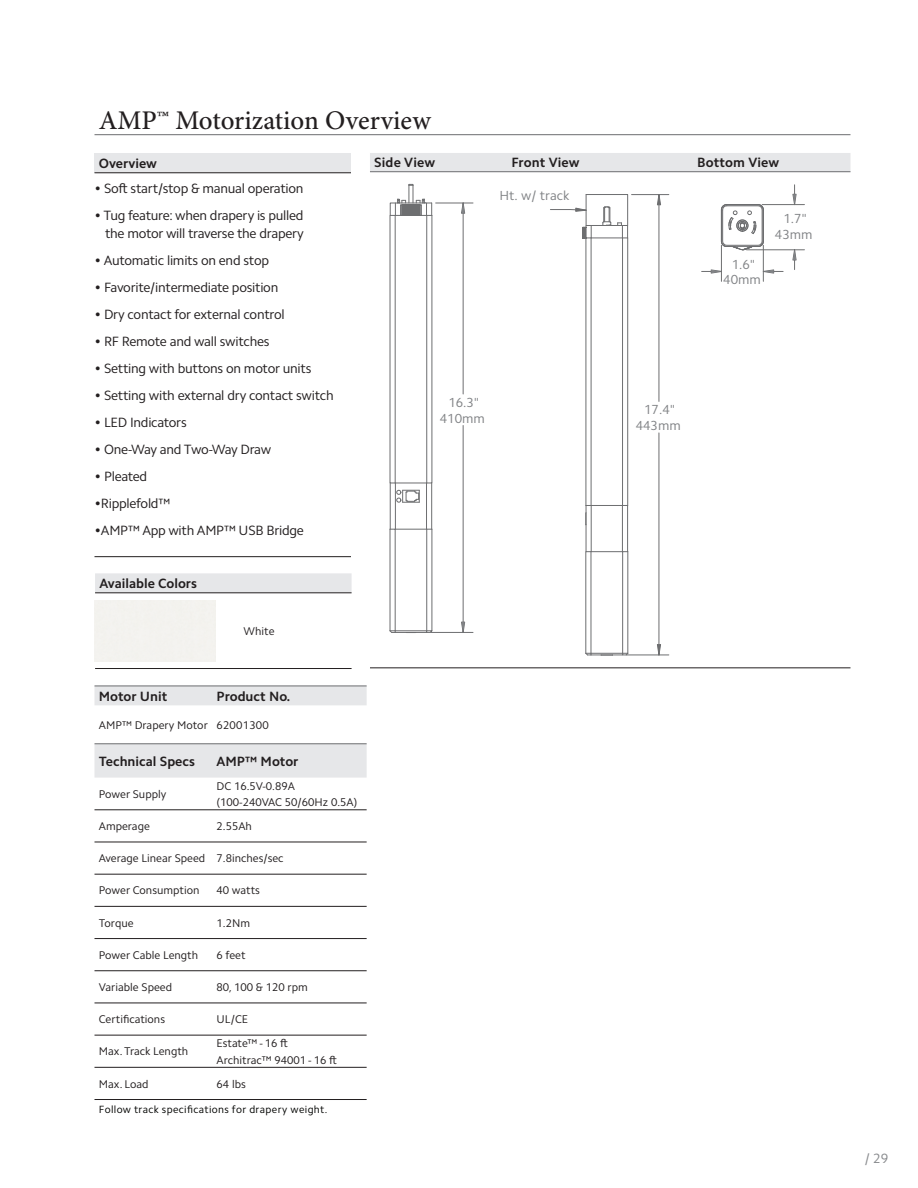
<style>
.page{position:relative;width:918px;height:1188px;background:#fff}
.page>*{position:absolute;margin:0;border:0;box-sizing:border-box;transform-origin:0 0}
.t1{font:500 27px "Minion Pro";color:#231f20}
.t2{font:13.5px/18px "Camphor Std";letter-spacing:-.02em;color:#231f20;text-align:right}
.t3{font:700 13.5px "Camphor Std";color:#231f20}
.t4{font:13.5px "Camphor Std";color:#888a8d}
.t5{font:13.2px/15.8px "Camphor Std";color:#818386;text-align:center}
.t6{font:11.25px/16.5px "Camphor Std";color:#231f20}
.t7{font:10.5px "Camphor Std";letter-spacing:.03em;color:#040503}
</style>
<div class="page">
<div style="left:94px;top:153px;width:257px;height:20px;background:#e6e7e9"></div>
<hr style="left:94px;top:173px;width:257px;height:1px;background:#231f20">
<hr style="left:94px;top:556px;width:257px;height:1px;background:#231f20">
<div style="left:370px;top:153px;width:481px;height:18px;background:#e6e7e9"></div>
<hr style="left:370px;top:171px;width:481px;height:1px;background:#6c6d70">
<hr style="left:370px;top:668px;width:481px;height:1px;background:#231f20">
<svg style="left:95px;top:573px;width:257px;height:20px;background:#dfe0e2"></svg>
<hr style="left:95px;top:593px;width:257px;height:1px;background:#231f20">
<hr style="left:95px;top:668px;width:257px;height:1px;background:#231f20">
<hr style="left:94px;top:134px;width:757px;height:1px;background:#6c6d70">
<svg style="left:94px;top:687px;width:273px;height:91px"></svg>
<hr style="left:94px;top:686px;width:273px;height:1px;background:#6c6d70">
<hr style="left:94px;top:744px;width:273px;height:1px;background:#6c6d70">
<hr style="left:94px;top:810px;width:273px;height:1px;background:#231f20">
<hr style="left:94px;top:842px;width:273px;height:1px;background:#231f20">
<hr style="left:94px;top:874px;width:273px;height:1px;background:#231f20">
<hr style="left:94px;top:906px;width:273px;height:1px;background:#231f20">
<hr style="left:94px;top:938px;width:273px;height:1px;background:#231f20">
<hr style="left:94px;top:970px;width:273px;height:1px;background:#231f20">
<hr style="left:94px;top:1003px;width:273px;height:1px;background:#231f20">
<hr style="left:94px;top:1035px;width:273px;height:1px;background:#231f20">
<hr style="left:94px;top:1067px;width:273px;height:1px;background:#231f20">
<hr style="left:94px;top:1099px;width:273px;height:1px;background:#231f20">
<hr style="left:436px;top:203px;width:37px;height:1px;background:#6d6e70">
<hr style="left:431px;top:632px;width:42px;height:1px;background:#6d6e70">
<svg style="left:461px;top:203px;width:4px;height:429px"></svg>
<div style="left:395px;top:631px;width:32px;height:2px;border:1px solid #6d6e70"></div>
<svg style="left:426px;top:630px;width:7px;height:3px"></svg>
<svg style="left:390px;top:529px;width:6px;height:104px"></svg>
<hr style="left:395px;top:529px;width:32px;height:1px;background:#6d6e70">
<hr style="left:426px;top:529px;width:1px;height:102px;background:#6d6e70">
<hr style="left:432px;top:529px;width:1px;height:102px;background:#6d6e70">
<svg style="left:396px;top:490px;width:24px;height:13px"></svg>
<hr style="left:395px;top:483px;width:32px;height:1px;background:#6d6e70">
<hr style="left:395px;top:483px;width:1px;height:46px;background:#6d6e70">
<hr style="left:390px;top:483px;width:1px;height:46px;background:#6d6e70">
<hr style="left:431px;top:483px;width:1px;height:46px;background:#6d6e70">
<hr style="left:426px;top:483px;width:1px;height:46px;background:#6d6e70">
<svg style="left:390px;top:184px;width:42px;height:299px"></svg>
<hr style="left:747px;top:250px;width:57px;height:1px;background:#6d6e70">
<hr style="left:762px;top:204px;width:42px;height:1px;background:#6d6e70">
<hr style="left:763px;top:245px;width:1px;height:36px;background:#6d6e70">
<hr style="left:721px;top:245px;width:1px;height:36px;background:#6d6e70">
<svg style="left:793px;top:249px;width:3px;height:21px"></svg>
<svg style="left:793px;top:185px;width:3px;height:20px"></svg>
<svg style="left:763px;top:270px;width:20px;height:3px"></svg>
<svg style="left:702px;top:270px;width:19px;height:3px"></svg>
<svg style="left:721px;top:204px;width:43px;height:47px"></svg>
<hr style="left:632px;top:194px;width:37px;height:1px;background:#6d6e70">
<hr style="left:627px;top:655px;width:42px;height:1px;background:#6d6e70">
<svg style="left:657px;top:194px;width:4px;height:461px"></svg>
<hr style="left:628px;top:552px;width:1px;height:101px;background:#6d6e70">
<svg style="left:622px;top:551px;width:6px;height:104px"></svg>
<hr style="left:591px;top:653px;width:32px;height:1px;background:#6d6e70">
<hr style="left:591px;top:551px;width:32px;height:1px;background:#6d6e70">
<hr style="left:591px;top:655px;width:32px;height:1px;background:#6d6e70">
<svg style="left:585px;top:551px;width:7px;height:105px"></svg>
<svg style="left:601px;top:655px;width:12px;height:1px"></svg>
<hr style="left:627px;top:505px;width:1px;height:47px;background:#6d6e70">
<hr style="left:622px;top:505px;width:1px;height:47px;background:#6d6e70">
<hr style="left:591px;top:505px;width:1px;height:47px;background:#6d6e70">
<hr style="left:586px;top:505px;width:1px;height:47px;background:#6d6e70">
<svg style="left:585px;top:512px;width:2px;height:13px"></svg>
<svg style="left:550px;top:194px;width:78px;height:312px"></svg>
<h1 class="t1" style="left:99px;top:110px;width:334px">AMP™ Motorization Overview</h1>
<p class="t3" style="left:99px;top:158px;width:60px">Overview</p>
<p class="t3" style="left:374px;top:158px;width:62px">Side View</p>
<p class="t3" style="left:511px;top:158px;width:70px">Front View</p>
<p class="t3" style="left:697px;top:158px;width:84px">Bottom View</p>
<p class="t2" style="left:95px;top:181px;width:211px">• Soft start/stop &amp; manual operation</p>
<p class="t2" style="left:95px;top:208px;width:211px">• Tug feature: when drapery is pulled the motor will traverse the drapery</p>
<p class="t2" style="left:95px;top:253px;width:176px">• Automatic limits on end stop</p>
<p class="t2" style="left:95px;top:280px;width:185px">• Favorite/intermediate position</p>
<p class="t2" style="left:95px;top:307px;width:192px">• Dry contact for external control</p>
<p class="t2" style="left:95px;top:334px;width:177px">• RF Remote and wall switches</p>
<p class="t2" style="left:95px;top:361px;width:218px">• Setting with buttons on motor units</p>
<p class="t2" style="left:95px;top:388px;width:241px">• Setting with external dry contact switch</p>
<p class="t2" style="left:95px;top:415px;width:94px">• LED Indicators</p>
<p class="t2" style="left:95px;top:442px;width:178px">• One-Way and Two-Way Draw</p>
<p class="t2" style="left:95px;top:469px;width:54px">• Pleated</p>
<p class="t2" style="left:95px;top:496px;width:77px">•Ripplefold™</p>
<p class="t2" style="left:95px;top:523px;width:211px">•AMP™ App with AMP™ USB Bridge</p>
<p class="t3" style="left:99px;top:578px;width:99px">Available Colors</p>
<p class="t6" style="left:244px;top:624px;width:32px">White</p>
<p class="t3" style="left:99px;top:691px;width:70px">Motor Unit</p>
<p class="t3" style="left:217px;top:691px;width:75px">Product No.</p>
<p class="t6" style="left:99px;top:718px;width:171px">AMP™ Drapery Motor 62001300</p>
<p class="t3" style="left:99px;top:756px;width:98px">Technical Specs</p>
<p class="t3" style="left:217px;top:756px;width:84px">AMP™ Motor</p>
<p class="t6" style="left:99px;top:787px;width:69px">Power Supply</p>
<p class="t6" style="left:217px;top:779px;width:142px">DC 16.5V-0.89A (100-240VAC 50/60Hz 0.5A)</p>
<p class="t6" style="left:99px;top:819px;width:53px">Amperage</p>
<p class="t6" style="left:217px;top:819px;width:37px">2.55Ah</p>
<p class="t6" style="left:99px;top:851px;width:186px">Average Linear Speed 7.8inches/sec</p>
<p class="t6" style="left:99px;top:883px;width:102px">Power Consumption</p>
<p class="t6" style="left:217px;top:883px;width:45px">40 watts</p>
<p class="t6" style="left:99px;top:916px;width:36px">Torque</p>
<p class="t6" style="left:217px;top:916px;width:35px">1.2Nm</p>
<p class="t6" style="left:99px;top:948px;width:101px">Power Cable Length</p>
<p class="t6" style="left:217px;top:948px;width:31px">6 feet</p>
<p class="t6" style="left:99px;top:980px;width:75px">Variable Speed</p>
<p class="t6" style="left:217px;top:980px;width:93px">80, 100 &amp; 120 rpm</p>
<p class="t6" style="left:99px;top:1012px;width:68px">Certifications</p>
<p class="t6" style="left:217px;top:1012px;width:33px">UL/CE</p>
<p class="t6" style="left:99px;top:1044px;width:91px">Max. Track Length</p>
<p class="t6" style="left:217px;top:1036px;width:122px">Estate™ - 16 ft<br>Architrac™ 94001 - 16 ft</p>
<p class="t6" style="left:99px;top:1077px;width:51px">Max. Load</p>
<p class="t6" style="left:217px;top:1077px;width:31px">64 lbs</p>
<p class="t7" style="left:99px;top:1105px;width:230px">Follow track specifications for drapery weight.</p>
<p class="t5" style="left:500px;top:189px;width:71px">Ht. w/ track</p>
<p class="t5" style="left:440px;top:396px;width:47px">16.3"<br>410mm</p>
<p class="t5" style="left:723px;top:258px;width:39px">1.6"<br>40mm</p>
<p class="t5" style="left:775px;top:212px;width:39px">1.7"<br>43mm</p>
<p class="t5" style="left:636px;top:403px;width:47px">17.4"<br>443mm</p>
<p class="t4" style="left:865px;top:1153px;width:25px">/ 29</p>
</div>
